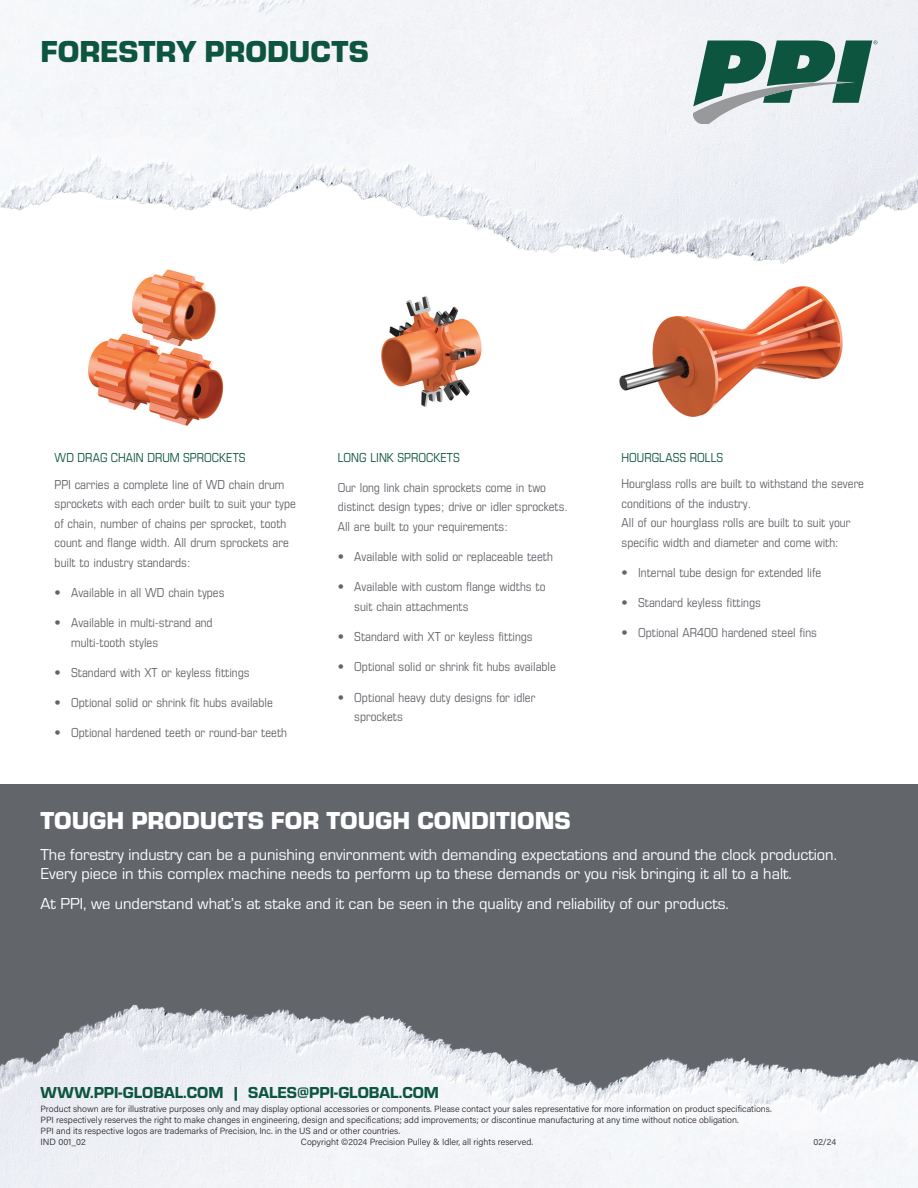
<style>
.page{position:relative;width:918px;height:1188px;background:#fff}
.page>*{position:absolute;margin:0;border:0;box-sizing:border-box;transform-origin:0 0}
.t1{font:900 31.5px "Eurostile";color:#0d553f}
.t2{font:900 25.5px "Eurostile";color:#fff}
.t3{font:16.5px/19.5px "Eurostile";color:#fff}
.t4{font:16.5px "Eurostile Hea";color:#0d553f}
.t5{font:13.5px/19.5px "Eurostile Con";color:#62656a}
.t6{font:13.5px "Eurostile Con";color:#0d553f}
.t7{font:300 9px/10.8px "Acumin Pro";color:#231f20}
</style>
<div class="page">
<img style="left:619px;top:286px;width:224px;height:131px">
<div style="left:0;top:784px;width:918px;height:404px;background:#62656a"></div>
<img style="left:0;top:1004px;width:918px;height:184px">
<img style="left:0;top:0;width:918px;height:264px">
<svg style="left:693px;top:40px;width:184px;height:84px"></svg>
<img style="left:88px;top:333px;width:136px;height:93px">
<img style="left:381px;top:296px;width:101px;height:111px">
<img style="left:131px;top:269px;width:93px;height:79px">
<h1 class="t1" style="left:40px;top:28px;width:330px">FORESTRY PRODUCTS</h1>
<p class="t6" style="left:55px;top:449px;width:192px">WD DRAG CHAIN DRUM SPROCKETS</p>
<p class="t5" style="left:55px;top:474px;width:243px">PPI carries a complete line of WD chain drum sprockets with each order built to suit your type of chain, number of chains per sprocket, tooth count and flange width. All drum sprockets are built to industry standards:</p>
<p class="t5" style="left:55px;top:582px;width:171px">• Available in all WD chain types</p>
<p class="t5" style="left:71px;top:612px;width:143px;text-indent:-16px">• Available in multi-strand and multi-tooth styles</p>
<p class="t5" style="left:55px;top:662px;width:196px">• Standard with XT or keyless fittings</p>
<p class="t5" style="left:55px;top:692px;width:220px">• Optional solid or shrink fit hubs available</p>
<p class="t5" style="left:55px;top:723px;width:234px">• Optional hardened teeth or round-bar teeth</p>
<p class="t6" style="left:338px;top:448px;width:124px">LONG LINK SPROCKETS</p>
<p class="t5" style="left:338px;top:477px;width:232px">Our long link chain sprockets come in two distinct design types; drive or idler sprockets.<br>All are built to your requirements:</p>
<p class="t5" style="left:338px;top:546px;width:217px">• Available with solid or replaceable teeth</p>
<p class="t5" style="left:354px;top:577px;width:193px;text-indent:-16px">• Available with custom flange widths to suit chain attachments</p>
<p class="t5" style="left:338px;top:626px;width:196px">• Standard with XT or keyless fittings</p>
<p class="t5" style="left:338px;top:657px;width:220px">• Optional solid or shrink fit hubs available</p>
<p class="t5" style="left:354px;top:687px;width:183px;text-indent:-16px">• Optional heavy duty designs for idler sprockets</p>
<p class="t6" style="left:622px;top:448px;width:103px">HOURGLASS ROLLS</p>
<p class="t5" style="left:622px;top:473px;width:244px">Hourglass rolls are built to withstand the severe conditions of the industry.<br>All of our hourglass rolls are built to suit your specific width and diameter and come with:</p>
<p class="t5" style="left:622px;top:562px;width:201px">• Internal tube design for extended life</p>
<p class="t5" style="left:622px;top:592px;width:141px">• Standard keyless fittings</p>
<p class="t5" style="left:622px;top:623px;width:197px">• Optional AR400 hardened steel fins</p>
<h2 class="t2" style="left:40px;top:803px;width:532px">TOUGH PRODUCTS FOR TOUGH CONDITIONS</h2>
<p class="t3" style="left:40px;top:844px;width:798px">The forestry industry can be a punishing environment with demanding expectations and around the clock production.<br>Every piece in this complex machine needs to perform up to these demands or you risk bringing it all to a halt.</p>
<p class="t3" style="left:40px;top:893px;width:690px">At PPI, we understand what’s at stake and it can be seen in the quality and reliability of our products.</p>
<p class="t4" style="left:40px;top:1081px;width:400px">WWW.PPI-GLOBAL.COM | SALES@PPI-GLOBAL.COM</p>
<p class="t7" style="left:41px;top:1103px;width:733px">Product shown are for illustrative purposes only and may display optional accessories or components. Please contact your sales representative for more information on product specifications.<br>PPI respectively reserves the right to make changes in engineering, design and specifications; add improvements; or discontinue manufacturing at any time without notice obligation.<br>PPI and its respective logos are trademarks of Precision, Inc. in the US and or other countries.</p>
<p class="t7" style="left:40px;top:1136px;width:47px">IND 001_02</p>
<p class="t7" style="left:301px;top:1136px;width:234px">Copyright ©2024 Precision Pulley &amp; Idler, all rights reserved.</p>
<p class="t7" style="left:813px;top:1136px;width:24px">02/24</p>
</div>
